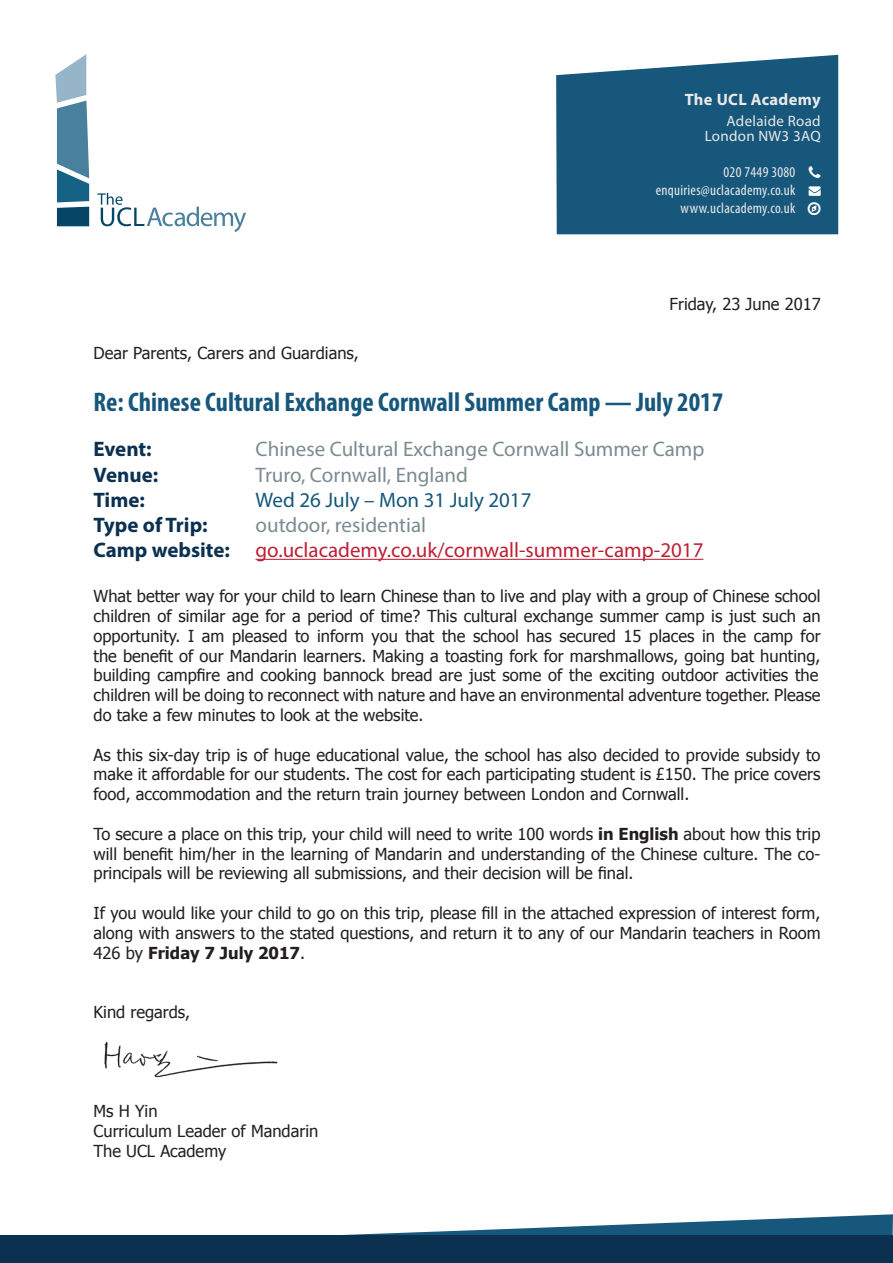
<style>
.page{position:relative;width:893px;height:1263px;background:#fff}
.page>*{position:absolute;margin:0;border:0;box-sizing:border-box;transform-origin:0 0}
.Subheading_-_Large{font:700 condensed 27px "Myriad Pro";color:#17577b}
.Subheading_-_Medium{font:21px "Myriad Pro";color:#7c8b90}
.Subheading_-_Medium-2{font:21px "Myriad Pro";color:#be1f34}
.Subheading_-_Medium-3{font:700 21px "Myriad Pro";color:#0b3050}
.Subheading_-_Medium-4{font:21px "Myriad Pro";color:#17577b}
.Body{font:16.5px/19.8px "Tahoma";color:#231f20;text-align:justify}
.t1{font:700 16.5px "Myriad Pro";letter-spacing:.02em;color:#e9e9e9}
.t2{font:condensed 15px/18px "Myriad Pro";letter-spacing:.02em;color:#e9e9e9;text-align:right}
.t3{font:15px/15px "Myriad Pro";letter-spacing:.02em;color:#e9e9e9;text-align:right}
.s1{font-weight:700;color:#0b3050}
.s2{font-weight:700}
</style>
<div class="page">
<svg style="left:97px;top:193px;width:149px;height:39px"></svg>
<svg style="left:55px;top:54px;width:34px;height:172px"></svg>
<svg style="left:556px;top:55px;width:282px;height:179px;background:#256183"></svg>
<svg style="left:343px;top:1214px;width:550px;height:21px"></svg>
<div style="left:0;top:1235px;width:893px;height:28px;background:#0b3050"></div>
<hr style="left:256px;top:559px;width:447px;height:1px;background:#be1f34">
<img style="left:104px;top:1042px;width:174px;height:38px">
<svg style="left:809px;top:166px;width:12px;height:12px"></svg>
<svg style="left:808px;top:202px;width:13px;height:13px"></svg>
<svg style="left:809px;top:186px;width:12px;height:10px"></svg>
<p class="t1" style="left:685px;top:89px;width:137px">The UCL Academy</p>
<p class="t3" style="left:705px;top:113px;width:117px">Adelaide Road<br>London NW3 3AQ</p>
<p class="t2" style="left:656px;top:163px;width:141px">020 7449 3080 enquiries@uclacademy.co.uk www.uclacademy.co.uk</p>
<p class="Body" style="left:669px;top:294px;width:153px">Friday, 23 June 2017</p>
<p class="Body" style="left:94px;top:342px;width:267px">Dear Parents, Carers and Guardians,</p>
<p class="Subheading_-_Large" style="left:94px;top:385px;width:631px">Re: Chinese Cultural Exchange Cornwall Summer Camp — July 2017</p>
<p class="Subheading_-_Medium-3" style="left:94px;top:436px;width:60px">Event:</p>
<p class="Subheading_-_Medium" style="left:256px;top:436px;width:450px">Chinese Cultural Exchange Cornwall Summer Camp</p>
<p class="Subheading_-_Medium-3" style="left:94px;top:461px;width:66px">Venue:</p>
<p class="Subheading_-_Medium" style="left:256px;top:462px;width:214px">Truro, Cornwall, England</p>
<p class="Subheading_-_Medium-3" style="left:94px;top:486px;width:53px">Time:</p>
<p class="Subheading_-_Medium-4" style="left:256px;top:487px;width:277px">Wed 26 July – Mon 31 July 2017</p>
<p class="Subheading_-_Medium-3" style="left:94px;top:511px;width:116px">Type of Trip:</p>
<p class="Subheading_-_Medium" style="left:256px;top:512px;width:172px">outdoor, residential</p>
<p class="Subheading_-_Medium-2" style="left:94px;top:537px;width:611px"><span class="s1">Camp website:</span> go.uclacademy.co.uk/cornwall-summer-camp-2017</p>
<p class="Body" style="left:94px;top:585px;width:728px;text-align:left">What better way for your child to learn Chinese than to live and play with a group of Chinese school children of similar age for a period of time? This cultural exchange summer camp is just such an opportunity. I am pleased to inform you that the school has secured 15 places in the camp for the benefit of our Mandarin learners. Making a toasting fork for marshmallows, going bat hunting, building campfire and cooking bannock bread are just some of the exciting outdoor activities the children will be doing to reconnect with nature and have an environmental adventure together. Please do take a few minutes to look at the website.</p>
<p class="Body" style="left:94px;top:744px;width:728px">As this six-day trip is of huge educational value, the school has also decided to provide subsidy to make it affordable for our students. The cost for each participating student is £150. The price covers food, accommodation and the return train journey between London and Cornwall.</p>
<p class="Body" style="left:94px;top:823px;width:728px">To secure a place on this trip, your child will need to write 100 words <span class="s2">in English</span> about how this trip will benefit him/her in the learning of Mandarin and understanding of the Chinese culture. The co&shy;principals will be reviewing all submissions, and their decision will be final.</p>
<p class="Body" style="left:94px;top:902px;width:729px">If you would like your child to go on this trip, please fill in the attached expression of interest form, along with answers to the stated questions, and return it to any of our Mandarin teachers in Room 426 by <span class="s2">Friday 7 July 2017</span>.</p>
<p class="Body" style="left:94px;top:1001px;width:98px">Kind regards,</p>
<p class="Body" style="left:94px;top:1100px;width:66px">Ms H Yin</p>
<p class="Body" style="left:94px;top:1120px;width:226px">Curriculum Leader of Mandarin</p>
<p class="Body" style="left:94px;top:1140px;width:134px">The UCL Academy</p>
</div>
